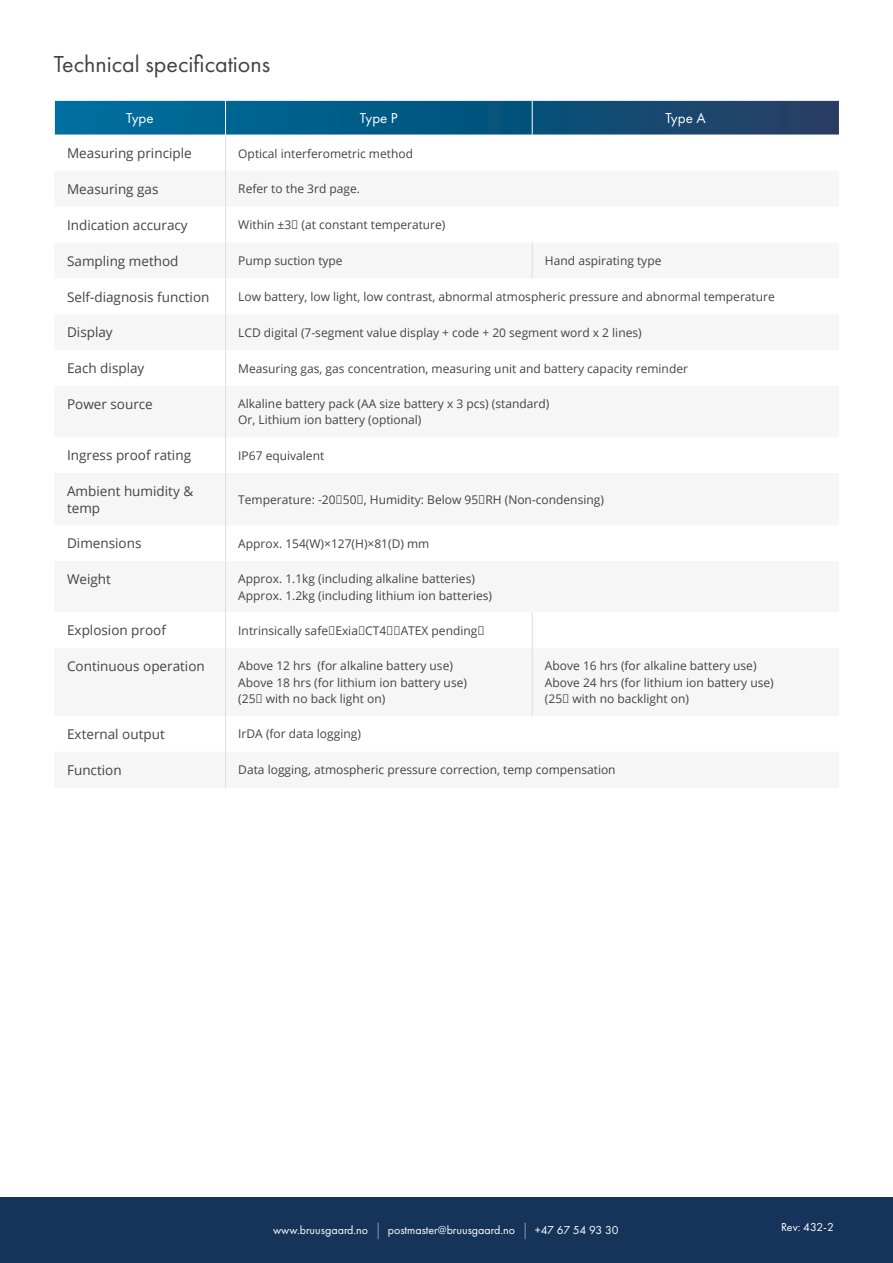
<style>
.page{position:relative;width:893px;height:1263px;background:#fff}
.page>*{position:absolute;margin:0;border:0;box-sizing:border-box;transform-origin:0 0}
.t1{font:24px "Futura PT";color:#434343}
.t2{font:15px "Futura PT";color:#fff}
.t3{font:13.5px/16.5px "Open Sans";color:#434343}
.t4{font:12px/16.5px "Open Sans";color:#434343}
.t5{font:12px "Futura PT";color:#fff}
</style>
<div class="page">
<div style="left:0;top:1198px;width:893px;height:65px;background:#16345a"></div>
<svg style="left:378px;top:1222px;width:1px;height:17px"></svg>
<svg style="left:525px;top:1222px;width:1px;height:17px"></svg>
<svg style="left:55px;top:101px;width:784px;height:34px;background:#0d5882"></svg>
<hr style="left:225px;top:101px;width:1px;height:34px;background:#fff">
<hr style="left:532px;top:101px;width:1px;height:34px;background:#fff">
<hr style="left:225px;top:243px;width:1px;height:35px;background:#dddedd">
<hr style="left:532px;top:243px;width:1px;height:35px;background:#dddedd">
<hr style="left:225px;top:648px;width:1px;height:68px;background:#dddedd">
<hr style="left:532px;top:648px;width:1px;height:68px;background:#dddedd">
<hr style="left:225px;top:612px;width:1px;height:36px;background:#dddedd">
<hr style="left:532px;top:612px;width:1px;height:36px;background:#dddedd">
<hr style="left:225px;top:752px;width:1px;height:36px;background:#dddedd">
<hr style="left:225px;top:716px;width:1px;height:36px;background:#dddedd">
<hr style="left:225px;top:525px;width:1px;height:36px;background:#dddedd">
<hr style="left:225px;top:561px;width:1px;height:51px;background:#dddedd">
<hr style="left:225px;top:473px;width:1px;height:52px;background:#dddedd">
<hr style="left:225px;top:437px;width:1px;height:36px;background:#dddedd">
<hr style="left:225px;top:386px;width:1px;height:51px;background:#dddedd">
<hr style="left:225px;top:350px;width:1px;height:36px;background:#dddedd">
<hr style="left:225px;top:314px;width:1px;height:36px;background:#dddedd">
<hr style="left:225px;top:278px;width:1px;height:36px;background:#dddedd">
<hr style="left:225px;top:207px;width:1px;height:36px;background:#dddedd">
<hr style="left:225px;top:171px;width:1px;height:36px;background:#dddedd">
<hr style="left:225px;top:135px;width:1px;height:36px;background:#dddedd">
<h1 class="t1" style="left:54px;top:50px;width:218px">Technical specifications</h1>
<p class="t2" style="left:126px;top:109px;width:29px">Type</p>
<p class="t2" style="left:360px;top:109px;width:39px">Type P</p>
<p class="t2" style="left:665px;top:109px;width:42px">Type A</p>
<p class="t3" style="left:67px;top:145px;width:126px">Measuring principle</p>
<p class="t4" style="left:238px;top:145px;width:176px">Optical interferometric method</p>
<p class="t3" style="left:67px;top:180px;width:93px">Measuring gas</p>
<p class="t4" style="left:238px;top:180px;width:123px">Refer to the 3rd page.</p>
<p class="t3" style="left:67px;top:216px;width:122px">Indication accuracy</p>
<p class="t4" style="left:238px;top:216px;width:209px">Within ±3％ (at constant temperature)</p>
<p class="t3" style="left:67px;top:252px;width:113px">Sampling method</p>
<p class="t4" style="left:238px;top:252px;width:106px">Pump suction type</p>
<p class="t4" style="left:545px;top:252px;width:118px">Hand aspirating type</p>
<p class="t3" style="left:67px;top:288px;width:144px">Self-diagnosis function</p>
<p class="t4" style="left:238px;top:288px;width:538px">Low battery, low light, low contrast, abnormal atmospheric pressure and abnormal temperature</p>
<p class="t3" style="left:67px;top:324px;width:47px">Display</p>
<p class="t4" style="left:238px;top:324px;width:405px">LCD digital (7-segment value display + code + 20 segment word x 2 lines)</p>
<p class="t3" style="left:67px;top:360px;width:79px">Each display</p>
<p class="t4" style="left:238px;top:360px;width:451px">Measuring gas, gas concentration, measuring unit and battery capacity reminder</p>
<p class="t3" style="left:67px;top:396px;width:87px">Power source</p>
<p class="t4" style="left:238px;top:395px;width:312px">Alkaline battery pack (AA size battery x 3 pcs) (standard)<br>Or, Lithium ion battery (optional)</p>
<p class="t3" style="left:67px;top:447px;width:125px">Ingress proof rating</p>
<p class="t4" style="left:238px;top:447px;width:87px">IP67 equivalent</p>
<p class="t3" style="left:67px;top:483px;width:128px">Ambient humidity &amp; temp</p>
<p class="t4" style="left:238px;top:491px;width:367px">Temperature: -20～ 50℃, Humidity: Below 95％RH (Non-condensing)</p>
<p class="t3" style="left:67px;top:535px;width:76px">Dimensions</p>
<p class="t4" style="left:238px;top:535px;width:193px">Approx. 154(W)×127(H)×81(D) mm</p>
<p class="t3" style="left:67px;top:571px;width:45px">Weight</p>
<p class="t4" style="left:238px;top:570px;width:255px">Approx. 1.1kg (including alkaline batteries)<br>Approx. 1.2kg (including lithium ion batteries)</p>
<p class="t3" style="left:67px;top:622px;width:100px">Explosion proof</p>
<p class="t4" style="left:238px;top:622px;width:246px">Intrinsically safe（ ExiaⅡ CT4）（ATEX pending）</p>
<p class="t3" style="left:67px;top:658px;width:139px">Continuous operation</p>
<p class="t4" style="left:238px;top:657px;width:230px">Above 12 hrs (for alkaline battery use)<br>Above 18 hrs (for lithium ion battery use) (25℃ with no back light on)</p>
<p class="t4" style="left:545px;top:657px;width:230px">Above 16 hrs (for alkaline battery use)<br>Above 24 hrs (for lithium ion battery use) (25℃ with no backlight on)</p>
<p class="t3" style="left:67px;top:725px;width:99px">External output</p>
<p class="t4" style="left:238px;top:725px;width:124px">IrDA (for data logging)</p>
<p class="t3" style="left:67px;top:761px;width:56px">Function</p>
<p class="t4" style="left:238px;top:761px;width:379px">Data logging, atmospheric pressure correction, temp compensation</p>
<p class="t5" style="left:273px;top:1223px;width:97px">www.bruusgaard.no</p>
<p class="t5" style="left:388px;top:1223px;width:129px">postmaster@bruusgaard.no</p>
<p class="t5" style="left:535px;top:1223px;width:85px">+47 67 54 93 30</p>
<p class="t5" style="left:781px;top:1219px;width:54px">Rev: 432-2</p>
</div>
